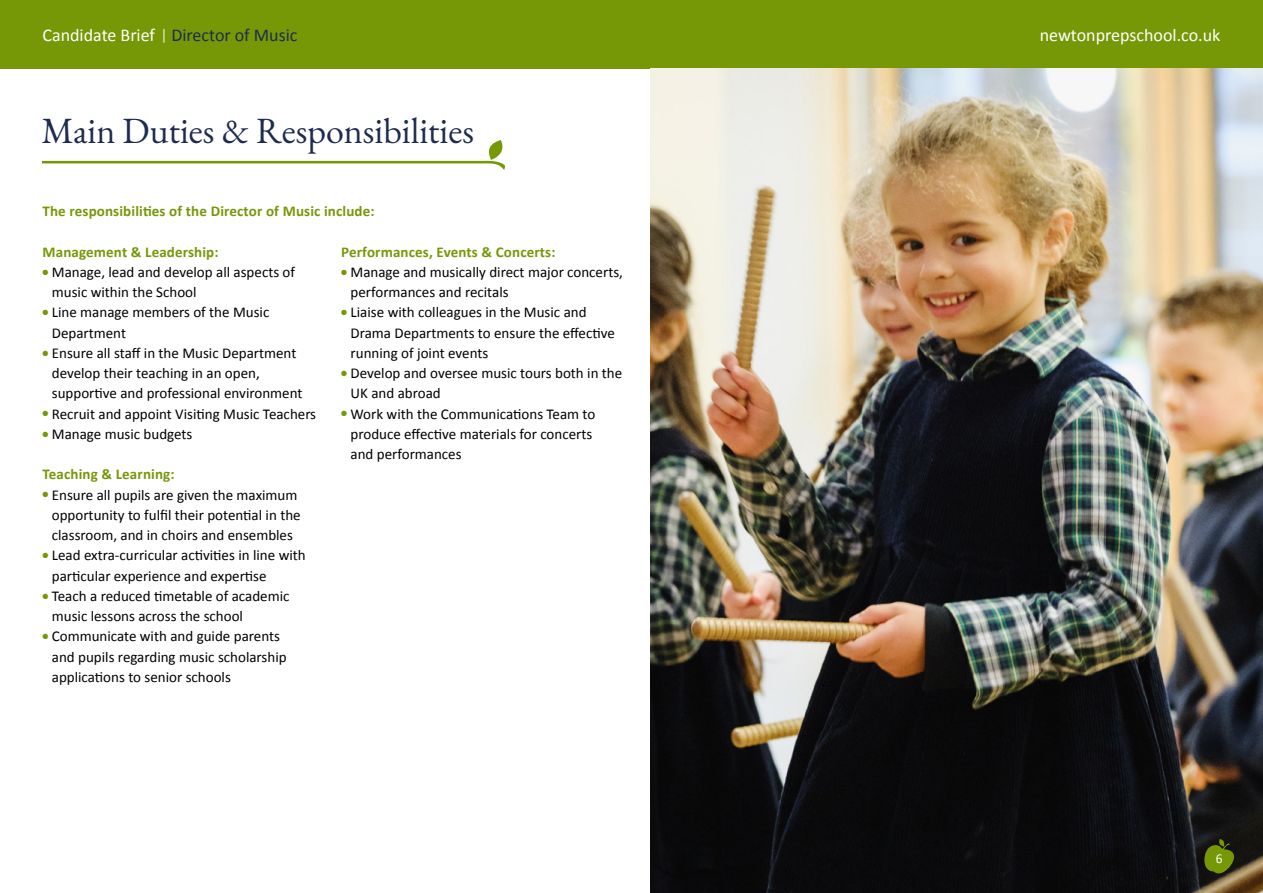
<style>
.page{position:relative;width:1263px;height:893px;background:#fff}
.page>*{position:absolute;margin:0;border:0;box-sizing:border-box;transform-origin:0 0}
.t1{font:36px "EB Garamond";color:#1e2b50}
.t2{font:18px "Calibri";color:#1e2b50}
.t3{font:18px "Calibri";color:#fff}
.t4{font:15px/20.2px "Calibri";color:#000}
.t5{font:700 15px "Calibri";letter-spacing:.01em;color:#769807}
.t6{font:13.5px "Calibri";color:#fff}
.s1{color:#fff}
.s2{color:#769807}
</style>
<div class="page">
<div style="left:0;top:0;width:1263px;height:68px;background:#769807"></div>
<svg style="left:164px;top:29px;width:1px;height:14px"></svg>
<svg style="left:43px;top:140px;width:462px;height:30px"></svg>
<img style="left:651px;top:68px;width:612px;height:825px">
<svg style="left:1204px;top:839px;width:30px;height:34px"></svg>
<p class="t2" style="left:43px;top:23px;width:256px"><span class="s1">Candidate Brief</span> Director of Music</p>
<h1 class="t1" style="left:41px;top:107px;width:434px">Main Duties &amp; Responsibilities</h1>
<p class="t5" style="left:43px;top:200px;width:334px">The responsibilities of the Director of Music include:</p>
<p class="t5" style="left:43px;top:241px;width:178px">Management &amp; Leadership:</p>
<p class="t4" style="left:52px;top:261px;width:245px;text-indent:-9px"><span class="s2">●</span> Manage, lead and develop all aspects of music within the School</p>
<p class="t4" style="left:52px;top:302px;width:219px;text-indent:-9px"><span class="s2">●</span> Line manage members of the Music<br>Department</p>
<p class="t4" style="left:52px;top:342px;width:252px;text-indent:-9px"><span class="s2">●</span> Ensure all staff in the Music Department develop their teaching in an open, supportive and professional environment</p>
<p class="t4" style="left:43px;top:403px;width:275px"><span class="s2">●</span> Recruit and appoint Visiting Music Teachers</p>
<p class="t4" style="left:43px;top:423px;width:151px"><span class="s2">●</span> Manage music budgets</p>
<p class="t5" style="left:43px;top:464px;width:134px">Teaching &amp; Learning:</p>
<p class="t4" style="left:52px;top:484px;width:250px;text-indent:-9px"><span class="s2">●</span> Ensure all pupils are given the maximum opportunity to fulfil their potential in the classroom, and in choirs and ensembles</p>
<p class="t4" style="left:52px;top:545px;width:255px;text-indent:-9px"><span class="s2">●</span> Lead extra-curricular activities in line with particular experience and expertise</p>
<p class="t4" style="left:52px;top:585px;width:239px;text-indent:-9px"><span class="s2">●</span> Teach a reduced timetable of academic music lessons across the school</p>
<p class="t4" style="left:52px;top:626px;width:236px;text-indent:-9px"><span class="s2">●</span> Communicate with and guide parents and pupils regarding music scholarship applications to senior schools</p>
<p class="t5" style="left:341px;top:241px;width:216px">Performances, Events &amp; Concerts:</p>
<p class="t4" style="left:351px;top:261px;width:274px;text-indent:-9px"><span class="s2">●</span> Manage and musically direct major concerts, performances and recitals</p>
<p class="t4" style="left:351px;top:302px;width:266px;text-indent:-9px"><span class="s2">●</span> Liaise with colleagues in the Music and<br>Drama Departments to ensure the effective running of joint events</p>
<p class="t4" style="left:351px;top:362px;width:273px;text-indent:-9px"><span class="s2">●</span> Develop and oversee music tours both in the<br>UK and abroad</p>
<p class="t4" style="left:351px;top:403px;width:246px;text-indent:-9px"><span class="s2">●</span> Work with the Communications Team to produce effective materials for concerts and performances</p>
<p class="t3" style="left:1040px;top:23px;width:182px">newtonprepschool.co.uk</p>
<p class="t6" style="left:1216px;top:849px;width:8px">6</p>
</div>
